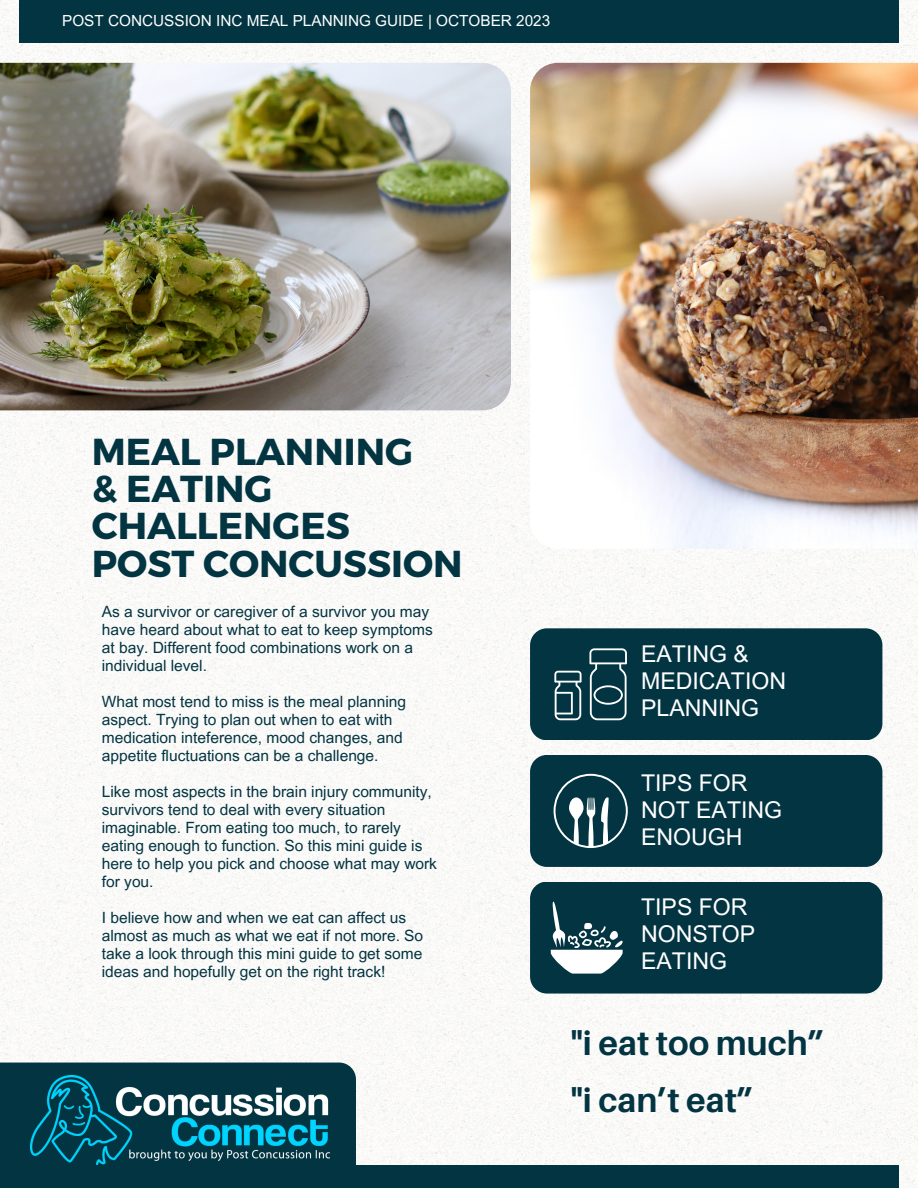
<style>
.page{position:relative;width:918px;height:1188px;background:#fff}
.page>*{position:absolute;margin:0;border:0;box-sizing:border-box;transform-origin:0 0}
.t1{font:700 37.5px/37.2px "Montserrat";color:#023441}
.t2{font:700 33.9px "Aileron";color:#023441}
.t3{font:23.1px/27px "Arial MT Pro";color:#fff}
.t4{font:15.45px/18px "Arial MT Pro";color:#023441}
.t5{font:15.3px "Arial MT Pro";color:#fff}
</style>
<div class="page">
<img style="left:0;top:0;width:918px;height:1188px">
<img style="left:530px;top:63px;width:388px;height:486px">
<img style="left:0;top:63px;width:511px;height:347px">
<div style="left:0;top:1063px;width:356px;height:125px;background:#023441"></div>
<div style="left:19px;top:0;width:880px;height:43px;background:#023441"></div>
<div style="left:19px;top:1165px;width:880px;height:23px;background:#023441"></div>
<img style="left:30px;top:1076px;width:300px;height:88px">
<div style="left:530px;top:628px;width:352px;height:112px;background:#023441;border-radius:17px"></div>
<svg style="left:554px;top:671px;width:28px;height:49px"></svg>
<svg style="left:589px;top:648px;width:38px;height:72px"></svg>
<div style="left:530px;top:755px;width:352px;height:112px;background:#023441;border-radius:17px"></div>
<svg style="left:554px;top:774px;width:74px;height:74px"></svg>
<div style="left:530px;top:882px;width:352px;height:112px;background:#023441;border-radius:17px"></div>
<svg style="left:551px;top:902px;width:72px;height:72px"></svg>
<p class="t5" style="left:62px;top:15px;width:490px">POST CONCUSSION INC MEAL PLANNING GUIDE | OCTOBER 2023</p>
<p class="t1" style="left:92px;top:431px;width:323px">MEAL PLANNING</p>
<p class="t1" style="left:92px;top:468px;width:260px">&amp; EATING<br>CHALLENGES</p>
<p class="t1" style="left:92px;top:543px;width:372px">POST CONCUSSION</p>
<p class="t4" style="left:102px;top:605px;width:332px">As a survivor or caregiver of a survivor you may have heard about what to eat to keep symptoms at bay. Different food combinations work on a individual level.</p>
<p class="t4" style="left:102px;top:695px;width:306px">What most tend to miss is the meal planning aspect. Trying to plan out when to eat with medication inteference, mood changes, and appetite fluctuations can be a challenge.</p>
<p class="t4" style="left:102px;top:785px;width:337px">Like most aspects in the brain injury community, survivors tend to deal with every situation imaginable. From eating too much, to rarely eating enough to function. So this mini guide is here to help you pick and choose what may work for you.</p>
<p class="t4" style="left:102px;top:911px;width:323px">I believe how and when we eat can affect us almost as much as what we eat if not more. So take a look through this mini guide to get some ideas and hopefully get on the right track!</p>
<p class="t3" style="left:641px;top:643px;width:147px">EATING &amp;<br>MEDICATION<br>PLANNING</p>
<p class="t3" style="left:641px;top:773px;width:143px">TIPS FOR<br>NOT EATING<br>ENOUGH</p>
<p class="t3" style="left:641px;top:897px;width:116px">TIPS FOR<br>NONSTOP<br>EATING</p>
<p class="t2" style="left:570px;top:1022px;width:256px">"i eat too much”</p>
<p class="t2" style="left:570px;top:1079px;width:185px">"i can’t eat”</p>
</div>
